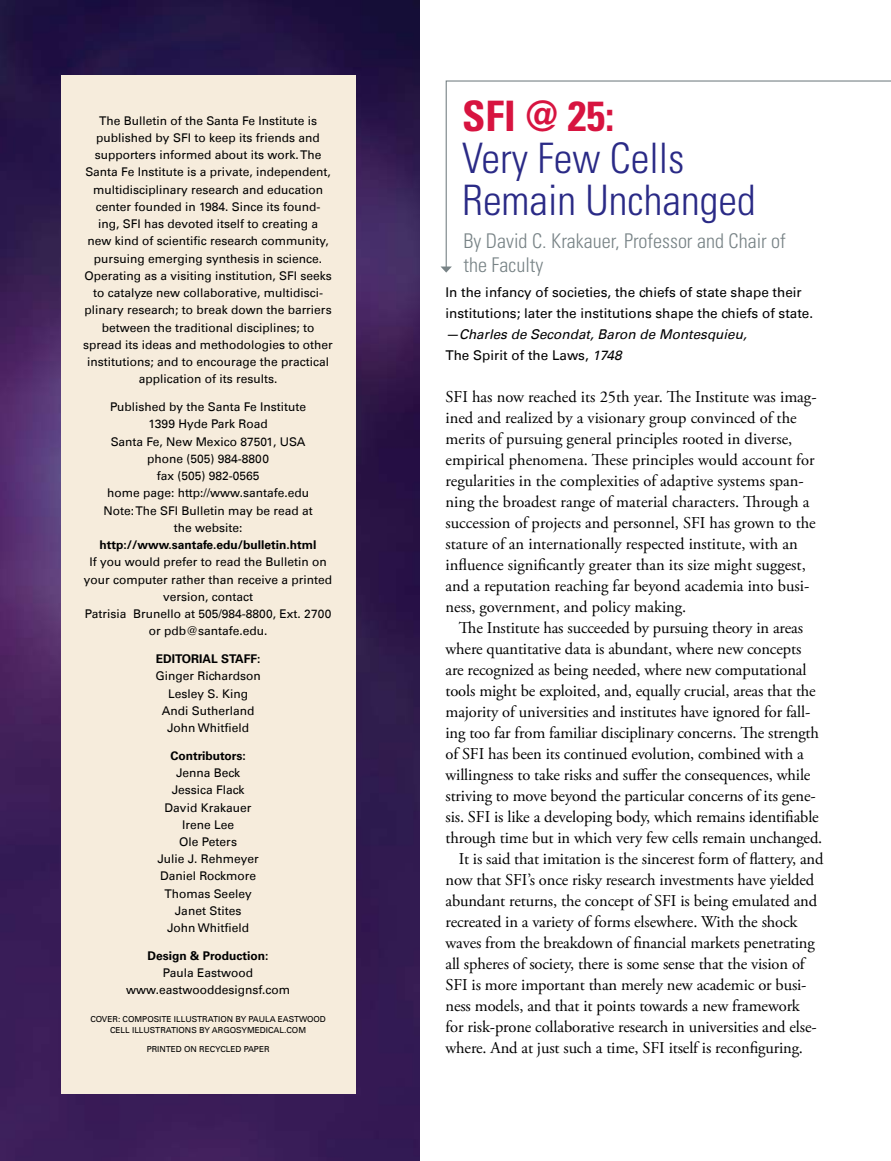
<style>
.page{position:relative;width:891px;height:1161px;background:#fff}
.page>*{position:absolute;margin:0;border:0;box-sizing:border-box;transform-origin:0 0}
.t1{font:300 condensed 42px/42px "Univers";color:#2a2a86}
.t2{font:300 condensed 20.25px/24px "Univers";color:#788386}
.t3{font:16.5px "Adobe Garamond Pro";letter-spacing:-.01em;color:#000}
.t4{font:13.5px/21px "Univers";color:#000}
.t5{font:12px/17.2px "Univers";color:#000;text-align:center}
.t6{font:8.25px "Univers";color:#000}
.s1{font-weight:700}
.s2{font-weight:700;color:#d71440}
.s3{font-style:italic}
</style>
<div class="page">
<img style="left:0;top:0;width:420px;height:1161px">
<div style="left:61px;top:75px;width:295px;height:1019px;background:#f6ecdc"></div>
<svg style="left:445px;top:80px;width:446px;height:187px"></svg>
<svg style="left:441px;top:267px;width:11px;height:6px"></svg>
<p class="t5" style="left:83px;top:112px;width:251px">The Bulletin of the Santa Fe Institute is published by SFI to keep its friends and supporters informed about its work. The Santa Fe Institute is a private, independent, multidisciplinary research and education center founded in 1984. Since its found-<br>ing, SFI has devoted itself to creating a<br>new kind of scientific research community, pursuing emerging synthesis in science.<br>Operating as a visiting institution, SFI seeks to catalyze new collaborative, multidisci&shy;plinary research; to break down the barriers between the traditional disciplines; to spread its ideas and methodologies to other institutions; and to encourage the practical application of its results.</p>
<p class="t5" style="left:84px;top:398px;width:250px">Published by the Santa Fe Institute<br>1399 Hyde Park Road<br>Santa Fe, New Mexico 87501, USA<br>phone (505) 984-8800<br>fax (505) 982-0565<br>home page: http://www.santafe.edu<br>Note: The SFI Bulletin may be read at<br>the website: <span class="s1">http://www.santafe.edu/bulletin.html<br></span>If you would prefer to read the Bulletin on your computer rather than receive a printed version, contact<br>Patrisia Brunello at 505/984-8800, Ext. 2700 or pdb@santafe.edu.</p>
<p class="t5" style="left:155px;top:650px;width:107px"><span class="s1">Editorial Staff:<br></span>Ginger Richardson<br>Lesley S. King<br>Andi Sutherland<br>John Whitfield</p>
<p class="t5" style="left:157px;top:747px;width:103px"><span class="s1">Contributors:<br></span>Jenna Beck<br>Jessica Flack<br>David Krakauer<br>Irene Lee<br>Ole Peters<br>Julie J. Rehmeyer<br>Daniel Rockmore<br>Thomas Seeley<br>Janet Stites<br>John Whitfield</p>
<p class="t5" style="left:126px;top:947px;width:166px"><span class="s1">Design &amp; Production:<br></span>Paula Eastwood www.eastwooddesignsf.com</p>
<p class="t6" style="left:90px;top:1015px;width:45px">cover : composite</p>
<p class="t6" style="left:174px;top:1015px;width:6px">illustration</p>
<p class="t6" style="left:236px;top:1015px;width:25px">by Paula</p>
<p class="t6" style="left:278px;top:1015px;width:7px">east</p>
<p class="t6" style="left:299px;top:1015px;width:15px">wood</p>
<p class="t6" style="left:110px;top:1025px;width:11px">cell</p>
<p class="t6" style="left:132px;top:1025px;width:6px">illustrations</p>
<p class="t6" style="left:199px;top:1025px;width:20px">by argos</p>
<p class="t6" style="left:242px;top:1025px;width:12px">ymedi</p>
<p class="t6" style="left:268px;top:1025px;width:32px">cal.com</p>
<p class="t6" style="left:147px;top:1045px;width:6px">printed</p>
<p class="t6" style="left:184px;top:1045px;width:48px">on recycled</p>
<p class="t6" style="left:244px;top:1045px;width:6px">paper</p>
<p class="t1" style="left:462px;top:95px;width:295px"><span class="s2">SFI @ 25:<br></span>Very Few Cells<br>Remain Unchanged</p>
<p class="t2" style="left:464px;top:229px;width:324px">By David C. Krakauer, Professor and Chair of the Faculty</p>
<p class="t4" style="left:446px;top:282px;width:369px">In the infancy of societies, the chiefs of state shape their institutions; later the institutions shape the chiefs of state. <span class="s3">—Charles de Secondat, Baron de Montesquieu,<br></span>The Spirit of the Laws, <span class="s3">1748</span></p>
<p class="t3" style="left:446px;top:387px;width:373px">SFI has now reached its 25th year. The Institute was imag-</p>
<p class="t3" style="left:446px;top:408px;width:353px">ined and realized by a visionary group convinced of the</p>
<p class="t3" style="left:446px;top:429px;width:348px">merits of pursuing general principles rooted in diverse,</p>
<p class="t3" style="left:446px;top:450px;width:371px">empirical phenomena. These principles would account for</p>
<p class="t3" style="left:446px;top:471px;width:360px">regularities in the complexities of adaptive systems span-</p>
<p class="t3" style="left:446px;top:492px;width:365px">ning the broadest range of material characters. Through a</p>
<p class="t3" style="left:446px;top:513px;width:372px">succession of projects and personnel, SFI has grown to the</p>
<p class="t3" style="left:446px;top:534px;width:354px">stature of an internationally respected institute, with an</p>
<p class="t3" style="left:446px;top:555px;width:362px">influence significantly greater than its size might suggest,</p>
<p class="t3" style="left:446px;top:576px;width:365px">and a reputation reaching far beyond academia into busi-</p>
<p class="t3" style="left:446px;top:597px;width:242px">ness, government, and policy making.</p>
<p class="t3" style="left:459px;top:618px;width:346px">The Institute has succeeded by pursuing theory in areas</p>
<p class="t3" style="left:446px;top:639px;width:357px">where quantitative data is abundant, where new concepts</p>
<p class="t3" style="left:446px;top:660px;width:363px">are recognized as being needed, where new computational</p>
<p class="t3" style="left:446px;top:681px;width:372px">tools might be exploited, and, equally crucial, areas that the</p>
<p class="t3" style="left:446px;top:702px;width:366px">majority of universities and institutes have ignored for fall-</p>
<p class="t3" style="left:446px;top:723px;width:375px">ing too far from familiar disciplinary concerns. The strength</p>
<p class="t3" style="left:446px;top:744px;width:360px">of SFI has been its continued evolution, combined with a</p>
<p class="t3" style="left:446px;top:765px;width:367px">willingness to take risks and suffer the consequences, while</p>
<p class="t3" style="left:446px;top:786px;width:372px">striving to move beyond the particular concerns of its gene-</p>
<p class="t3" style="left:446px;top:807px;width:375px">sis. SFI is like a developing body, which remains identifiable</p>
<p class="t3" style="left:446px;top:828px;width:378px">through time but in which very few cells remain unchanged.</p>
<p class="t3" style="left:459px;top:849px;width:366px">It is said that imitation is the sincerest form of flattery, and</p>
<p class="t3" style="left:446px;top:870px;width:370px">now that SFI’s once risky research investments have yielded</p>
<p class="t3" style="left:446px;top:891px;width:373px">abundant returns, the concept of SFI is being emulated and</p>
<p class="t3" style="left:446px;top:912px;width:354px">recreated in a variety of forms elsewhere. With the shock</p>
<p class="t3" style="left:446px;top:933px;width:371px">waves from the breakdown of financial markets penetrating</p>
<p class="t3" style="left:446px;top:954px;width:361px">all spheres of society, there is some sense that the vision of</p>
<p class="t3" style="left:446px;top:975px;width:363px">SFI is more important than merely new academic or busi-</p>
<p class="t3" style="left:446px;top:996px;width:356px">ness models, and that it points towards a new framework</p>
<p class="t3" style="left:446px;top:1017px;width:373px">for risk-prone collaborative research in universities and else-</p>
<p class="t3" style="left:446px;top:1038px;width:359px">where. And at just such a time, SFI itself is reconfiguring.</p>
</div>
